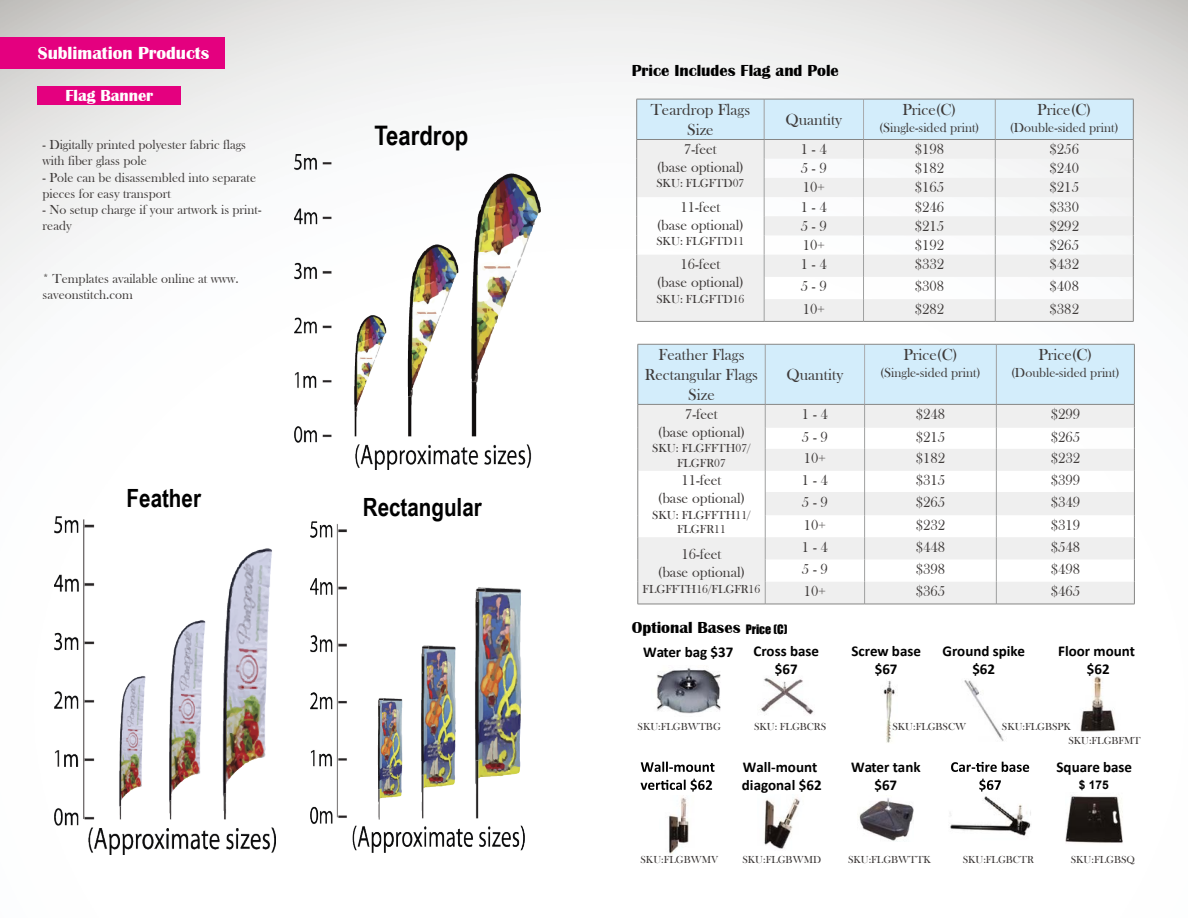
<style>
.page{position:relative;width:1188px;height:918px;background:#fff}
.page>*{position:absolute;margin:0;border:0;box-sizing:border-box;transform-origin:0 0}
.t1{font:700 26.85px "Arial Narrow";color:#000}
.t2{font:700 25.05px "Arial Narrow";color:#000}
.t3{font:700 18px "Britannic";color:#fff}
.t4{font:16.5px/19.6px "Bask Old Face";color:#3e3a39;text-align:center}
.t5{font:700 16.5px "Britannic";color:#000}
.t6{font:700 16.5px "Britannic";color:#fff}
.t7{font:15px/18px "Bask Old Face";color:#3e3a39;text-align:center}
.t8{font:700 15px/18px "Calibri";color:#000;text-align:center}
.t9{font:13.5px/16.2px "Bask Old Face";color:#3e3a39}
.t10{font:12px/14.4px "Bask Old Face";color:#3e3a39;text-align:center}
.t11{font:12px "Impact";color:#000}
.t12{font:700 12px "Arial";color:#000}
.t13{font:10.5px/13.4px "Bask Old Face";color:#3e3a39}
</style>
<div class="page">
<img style="left:0;top:0;width:1188px;height:848px">
<img style="left:651px;top:666px;width:74px;height:50px">
<img style="left:961px;top:678px;width:46px;height:64px">
<svg style="left:951px;top:762px;width:78px;height:10px"></svg>
<svg style="left:979px;top:779px;width:22px;height:13px"></svg>
<img style="left:949px;top:793px;width:82px;height:47px">
<img style="left:1069px;top:673px;width:59px;height:62px">
<img style="left:875px;top:679px;width:22px;height:64px">
<img style="left:757px;top:675px;width:59px;height:42px">
<img style="left:858px;top:796px;width:56px;height:45px">
<img style="left:1065px;top:793px;width:58px;height:53px">
<img style="left:659px;top:795px;width:40px;height:59px">
<svg style="left:641px;top:762px;width:74px;height:10px"></svg>
<svg style="left:641px;top:779px;width:71px;height:13px"></svg>
<img style="left:757px;top:795px;width:49px;height:54px">
<hr style="left:637px;top:321px;width:127px;height:1px;background:#868685">
<hr style="left:764px;top:321px;width:100px;height:1px;background:#868685">
<hr style="left:864px;top:321px;width:131px;height:1px;background:#868685">
<hr style="left:995px;top:321px;width:139px;height:1px;background:#868685">
<svg style="left:636px;top:100px;width:498px;height:221px"></svg>
<hr style="left:637px;top:99px;width:127px;height:1px;background:#868685">
<hr style="left:636px;top:99px;width:1px;height:40px;background:#868685">
<hr style="left:764px;top:99px;width:100px;height:1px;background:#868685">
<hr style="left:864px;top:99px;width:131px;height:1px;background:#868685">
<hr style="left:995px;top:99px;width:139px;height:1px;background:#868685">
<hr style="left:995px;top:139px;width:139px;height:1px;background:#868685">
<hr style="left:637px;top:139px;width:127px;height:1px;background:#868685">
<hr style="left:764px;top:139px;width:100px;height:1px;background:#868685">
<hr style="left:864px;top:139px;width:131px;height:1px;background:#868685">
<hr style="left:638px;top:604px;width:127px;height:1px;background:#868685">
<hr style="left:765px;top:604px;width:100px;height:1px;background:#868685">
<hr style="left:865px;top:604px;width:131px;height:1px;background:#868685">
<hr style="left:996px;top:604px;width:139px;height:1px;background:#868685">
<svg style="left:638px;top:345px;width:497px;height:259px"></svg>
<hr style="left:638px;top:344px;width:127px;height:1px;background:#868685">
<hr style="left:638px;top:344px;width:1px;height:60px;background:#868685">
<hr style="left:765px;top:344px;width:100px;height:1px;background:#868685">
<hr style="left:865px;top:344px;width:131px;height:1px;background:#868685">
<hr style="left:996px;top:344px;width:139px;height:1px;background:#868685">
<hr style="left:996px;top:404px;width:139px;height:1px;background:#868685">
<hr style="left:638px;top:404px;width:127px;height:1px;background:#868685">
<hr style="left:765px;top:404px;width:100px;height:1px;background:#868685">
<hr style="left:865px;top:404px;width:131px;height:1px;background:#868685">
<div style="left:0;top:38px;width:224px;height:31px;background:#e4007f"></div>
<div style="left:38px;top:86px;width:143px;height:18px;background:#e4007f"></div>
<img style="left:295px;top:154px;width:246px;height:315px">
<img style="left:54px;top:517px;width:221px;height:338px">
<img style="left:310px;top:521px;width:215px;height:332px">
<p class="t3" style="left:38px;top:43px;width:173px">Sublimation Products</p>
<p class="t6" style="left:65px;top:86px;width:89px">Flag Banner</p>
<p class="t9" style="left:43px;top:137px;width:205px">- Digitally printed polyester fabric flags with fiber glass pole</p>
<p class="t9" style="left:43px;top:169px;width:215px">- Pole can be disassembled into separate pieces for easy transport</p>
<p class="t9" style="left:43px;top:202px;width:220px">- No setup charge if your artwork is print&shy;ready</p>
<p class="t9" style="left:43px;top:270px;width:198px">* Templates available online at www. saveonstitch.com</p>
<h2 class="t2" style="left:127px;top:479px;width:76px">Feather</h2>
<h1 class="t1" style="left:374px;top:115px;width:95px">Teardrop</h1>
<h2 class="t2" style="left:363px;top:488px;width:120px">Rectangular</h2>
<p class="t5" style="left:632px;top:61px;width:209px">Price Includes Flag and Pole</p>
<p class="t4" style="left:651px;top:100px;width:101px">Teardrop Flags<br>Size</p>
<p class="t4" style="left:786px;top:110px;width:58px">Quantity</p>
<p class="t4" style="left:902px;top:100px;width:56px">Price(C)</p>
<p class="t9" style="left:879px;top:120px;width:102px">(Single-sided print)</p>
<p class="t4" style="left:1037px;top:100px;width:56px">Price(C)</p>
<p class="t9" style="left:1010px;top:120px;width:110px">(Double-sided print)</p>
<p class="t7" style="left:657px;top:140px;width:89px">7-feet<br>(base optional)</p>
<p class="t10" style="left:656px;top:177px;width:90px">SKU: FLGFTD07</p>
<p class="t7" style="left:657px;top:198px;width:89px">11-feet<br>(base optional)</p>
<p class="t10" style="left:656px;top:234px;width:90px">SKU: FLGFTD11</p>
<p class="t7" style="left:657px;top:256px;width:89px">16-feet<br>(base optional)</p>
<p class="t10" style="left:656px;top:292px;width:90px">SKU: FLGFTD16</p>
<p class="t4" style="left:645px;top:345px;width:115px">Feather Flags<br>Rectangular Flags<br>Size</p>
<p class="t7" style="left:658px;top:405px;width:89px">7-feet<br>(base optional)</p>
<p class="t10" style="left:652px;top:441px;width:100px">SKU: FLGFFTH07/<br>FLGFR07</p>
<p class="t7" style="left:658px;top:472px;width:89px">11-feet<br>(base optional)</p>
<p class="t10" style="left:652px;top:508px;width:100px">SKU: FLGFFTH11/<br>FLGFR11</p>
<p class="t7" style="left:658px;top:546px;width:89px">16-feet<br>(base optional)</p>
<p class="t10" style="left:643px;top:582px;width:119px">FLGFFTH16/FLGFR16</p>
<p class="t7" style="left:801px;top:140px;width:27px">1 - 4</p>
<p class="t7" style="left:915px;top:140px;width:31px">$198</p>
<p class="t7" style="left:1050px;top:140px;width:31px">$256</p>
<p class="t7" style="left:801px;top:160px;width:27px">5 - 9</p>
<p class="t7" style="left:915px;top:160px;width:31px">$182</p>
<p class="t7" style="left:1050px;top:160px;width:31px">$240</p>
<p class="t7" style="left:803px;top:179px;width:24px">10+</p>
<p class="t7" style="left:915px;top:179px;width:31px">$165</p>
<p class="t7" style="left:1050px;top:179px;width:31px">$215</p>
<p class="t7" style="left:801px;top:198px;width:27px">1 - 4</p>
<p class="t7" style="left:915px;top:198px;width:31px">$246</p>
<p class="t7" style="left:1050px;top:198px;width:31px">$330</p>
<p class="t7" style="left:801px;top:217px;width:27px">5 - 9</p>
<p class="t7" style="left:915px;top:217px;width:31px">$215</p>
<p class="t7" style="left:1050px;top:217px;width:31px">$292</p>
<p class="t7" style="left:803px;top:236px;width:24px">10+</p>
<p class="t7" style="left:915px;top:236px;width:31px">$192</p>
<p class="t7" style="left:1050px;top:236px;width:31px">$265</p>
<p class="t7" style="left:801px;top:256px;width:27px">1 - 4</p>
<p class="t7" style="left:915px;top:256px;width:31px">$332</p>
<p class="t7" style="left:1050px;top:256px;width:31px">$432</p>
<p class="t7" style="left:801px;top:278px;width:27px">5 - 9</p>
<p class="t7" style="left:915px;top:278px;width:31px">$308</p>
<p class="t7" style="left:1050px;top:278px;width:31px">$408</p>
<p class="t7" style="left:803px;top:300px;width:24px">10+</p>
<p class="t7" style="left:915px;top:300px;width:31px">$282</p>
<p class="t7" style="left:1050px;top:300px;width:31px">$382</p>
<p class="t4" style="left:787px;top:365px;width:58px">Quantity</p>
<p class="t4" style="left:903px;top:345px;width:56px">Price(C)</p>
<p class="t9" style="left:880px;top:365px;width:102px">(Single-sided print)</p>
<p class="t4" style="left:1038px;top:345px;width:56px">Price(C)</p>
<p class="t9" style="left:1011px;top:365px;width:110px">(Double-sided print)</p>
<p class="t7" style="left:802px;top:405px;width:27px">1 - 4</p>
<p class="t7" style="left:916px;top:405px;width:31px">$248</p>
<p class="t7" style="left:1051px;top:405px;width:31px">$299</p>
<p class="t7" style="left:802px;top:429px;width:27px">5 - 9</p>
<p class="t7" style="left:916px;top:429px;width:31px">$215</p>
<p class="t7" style="left:1051px;top:429px;width:31px">$265</p>
<p class="t7" style="left:804px;top:450px;width:24px">10+</p>
<p class="t7" style="left:916px;top:450px;width:31px">$182</p>
<p class="t7" style="left:1051px;top:450px;width:31px">$232</p>
<p class="t7" style="left:802px;top:472px;width:27px">1 - 4</p>
<p class="t7" style="left:916px;top:472px;width:31px">$315</p>
<p class="t7" style="left:1051px;top:472px;width:31px">$399</p>
<p class="t7" style="left:802px;top:493px;width:27px">5 - 9</p>
<p class="t7" style="left:916px;top:493px;width:31px">$265</p>
<p class="t7" style="left:1051px;top:493px;width:31px">$349</p>
<p class="t7" style="left:804px;top:516px;width:24px">10+</p>
<p class="t7" style="left:916px;top:516px;width:31px">$232</p>
<p class="t7" style="left:1051px;top:516px;width:31px">$319</p>
<p class="t7" style="left:802px;top:538px;width:27px">1 - 4</p>
<p class="t7" style="left:916px;top:538px;width:31px">$448</p>
<p class="t7" style="left:1051px;top:538px;width:31px">$548</p>
<p class="t7" style="left:802px;top:560px;width:27px">5 - 9</p>
<p class="t7" style="left:916px;top:560px;width:31px">$398</p>
<p class="t7" style="left:1051px;top:560px;width:31px">$498</p>
<p class="t7" style="left:804px;top:583px;width:24px">10+</p>
<p class="t7" style="left:916px;top:583px;width:31px">$365</p>
<p class="t7" style="left:1051px;top:583px;width:31px">$465</p>
<p class="t5" style="left:632px;top:618px;width:110px">Optional Bases</p>
<p class="t11" style="left:746px;top:620px;width:43px">Price (C)</p>
<p class="t8" style="left:851px;top:642px;width:71px">Screw base $67</p>
<p class="t8" style="left:643px;top:643px;width:92px">Water bag $37</p>
<p class="t8" style="left:943px;top:642px;width:84px">Ground spike $62</p>
<p class="t8" style="left:1058px;top:642px;width:79px">Floor mount $62</p>
<p class="t8" style="left:754px;top:642px;width:67px">Cross base $67</p>
<p class="t13" style="left:638px;top:720px;width:85px">SKU:FLGBWTBG</p>
<p class="t13" style="left:754px;top:720px;width:73px">SKU: FLGBCRS</p>
<p class="t13" style="left:892px;top:720px;width:75px">SKU:FLGBSCW</p>
<p class="t13" style="left:1068px;top:720px;width:74px;text-indent:-66px">SKU:FLGBSPK<br>SKU:FLGBFMT</p>
<p class="t8" style="left:743px;top:758px;width:76px">Wall-mount</p>
<p class="t8" style="left:1057px;top:758px;width:77px">Square base</p>
<p class="t8" style="left:742px;top:776px;width:81px">diagonal $62</p>
<p class="t8" style="left:851px;top:758px;width:71px">Water tank $67</p>
<p class="t12" style="left:1079px;top:776px;width:31px">$ 175</p>
<p class="t13" style="left:641px;top:853px;width:79px">SKU:FLGBWMV</p>
<p class="t13" style="left:742px;top:853px;width:80px">SKU:FLGBWMD</p>
<p class="t13" style="left:848px;top:853px;width:84px">SKU:FLGBWTTK</p>
<p class="t13" style="left:963px;top:853px;width:73px">SKU:FLGBCTR</p>
<p class="t13" style="left:1071px;top:853px;width:66px">SKU:FLGBSQ</p>
</div>
